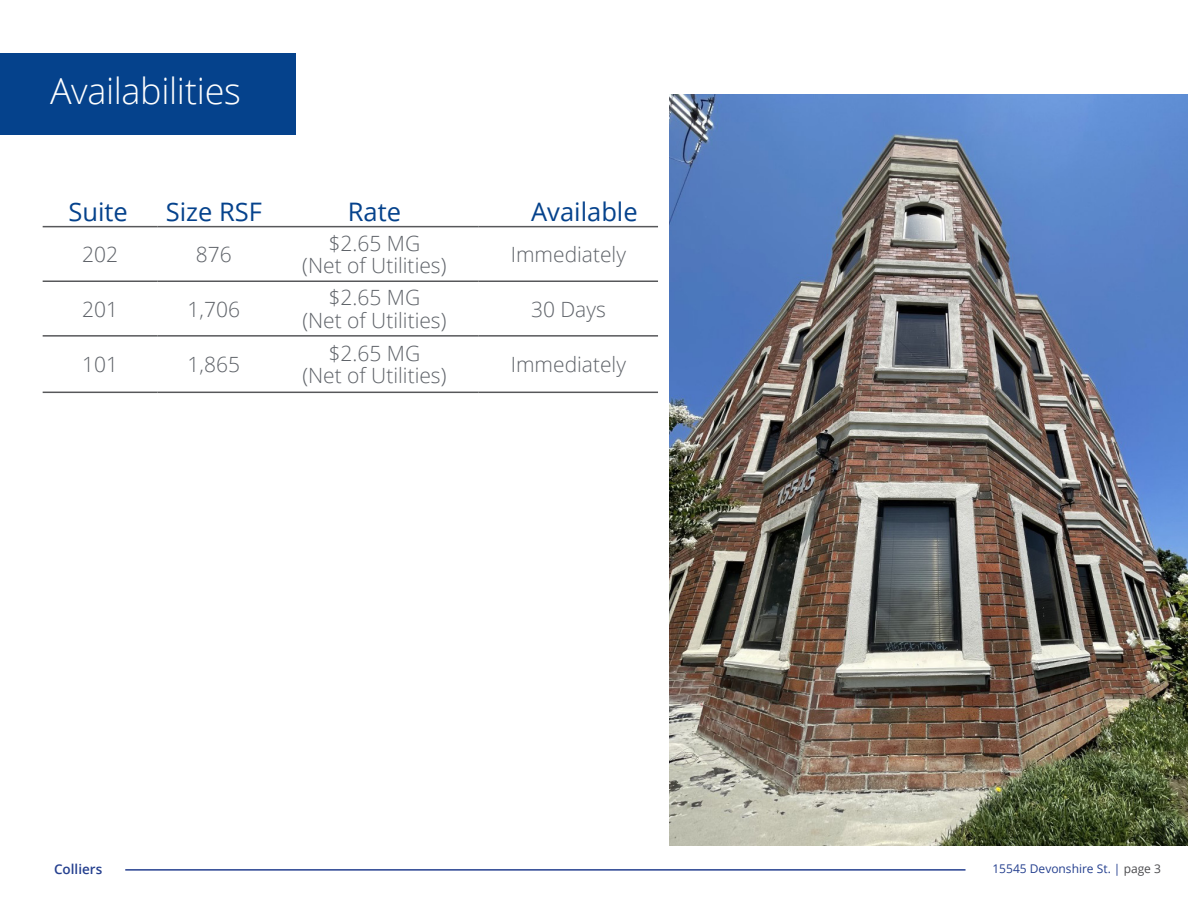
<style>
.page{position:relative;width:1188px;height:918px;background:#fff}
.page>*{position:absolute;margin:0;border:0;box-sizing:border-box;transform-origin:0 0}
.t1{font:300 36px "Open Sans";letter-spacing:-.01em;color:#fff}
.t2{font:25.5px "Open Sans";color:#05428c}
.t3{font:300 21px/22.5px "Open Sans";color:#5f6369;text-align:center}
.t4{font:600 13.5px "Open Sans";color:#25408f}
.t5{font:12px "Open Sans";color:#25408f}
.s1{color:#4a4a4d}
</style>
<div class="page">
<hr style="left:125px;top:869px;width:841px;height:2px;background:#25408f">
<img style="left:669px;top:94px;width:519px;height:751px">
<svg style="left:43px;top:225px;width:615px;height:1px"></svg>
<hr style="left:43px;top:226px;width:115px;height:1px;background:#57585a">
<hr style="left:158px;top:226px;width:112px;height:1px;background:#57585a">
<hr style="left:270px;top:226px;width:209px;height:1px;background:#57585a">
<hr style="left:479px;top:226px;width:179px;height:1px;background:#57585a">
<hr style="left:43px;top:280px;width:115px;height:2px;background:#57585a">
<hr style="left:158px;top:280px;width:112px;height:2px;background:#57585a">
<hr style="left:270px;top:280px;width:209px;height:2px;background:#57585a">
<hr style="left:479px;top:280px;width:179px;height:2px;background:#57585a">
<hr style="left:43px;top:335px;width:115px;height:2px;background:#57585a">
<hr style="left:158px;top:335px;width:112px;height:2px;background:#57585a">
<hr style="left:270px;top:335px;width:209px;height:2px;background:#57585a">
<hr style="left:479px;top:335px;width:179px;height:2px;background:#57585a">
<hr style="left:43px;top:392px;width:115px;height:1px;background:#57585a">
<hr style="left:158px;top:392px;width:112px;height:1px;background:#57585a">
<hr style="left:270px;top:392px;width:209px;height:1px;background:#57585a">
<hr style="left:479px;top:392px;width:179px;height:1px;background:#57585a">
<div style="left:1px;top:54px;width:295px;height:81px;background:#05428c"></div>
<p class="t1" style="left:50px;top:66px;width:192px">Availabilities</p>
<p class="t2" style="left:69px;top:194px;width:61px">Suite</p>
<p class="t2" style="left:166px;top:194px;width:98px">Size RSF</p>
<p class="t2" style="left:348px;top:194px;width:55px">Rate</p>
<p class="t2" style="left:531px;top:194px;width:108px">Available</p>
<p class="t3" style="left:82px;top:243px;width:37px">202</p>
<p class="t3" style="left:196px;top:243px;width:37px">876</p>
<p class="t3" style="left:302px;top:231px;width:146px">$2.65 MG<br>(Net of Utilities)</p>
<p class="t3" style="left:511px;top:243px;width:117px">Immediately</p>
<p class="t3" style="left:82px;top:297px;width:37px">201</p>
<p class="t3" style="left:188px;top:297px;width:54px">1,706</p>
<p class="t3" style="left:302px;top:286px;width:146px">$2.65 MG<br>(Net of Utilities)</p>
<p class="t3" style="left:531px;top:297px;width:76px">30 Days</p>
<p class="t3" style="left:82px;top:353px;width:37px">101</p>
<p class="t3" style="left:188px;top:353px;width:54px">1,865</p>
<p class="t3" style="left:302px;top:341px;width:146px">$2.65 MG<br>(Net of Utilities)</p>
<p class="t3" style="left:511px;top:353px;width:117px">Immediately</p>
<p class="t4" style="left:54px;top:860px;width:50px">Colliers</p>
<p class="t5" style="left:992px;top:860px;width:170px">15545 Devonshire St. | <span class="s1">page 3</span></p>
</div>
